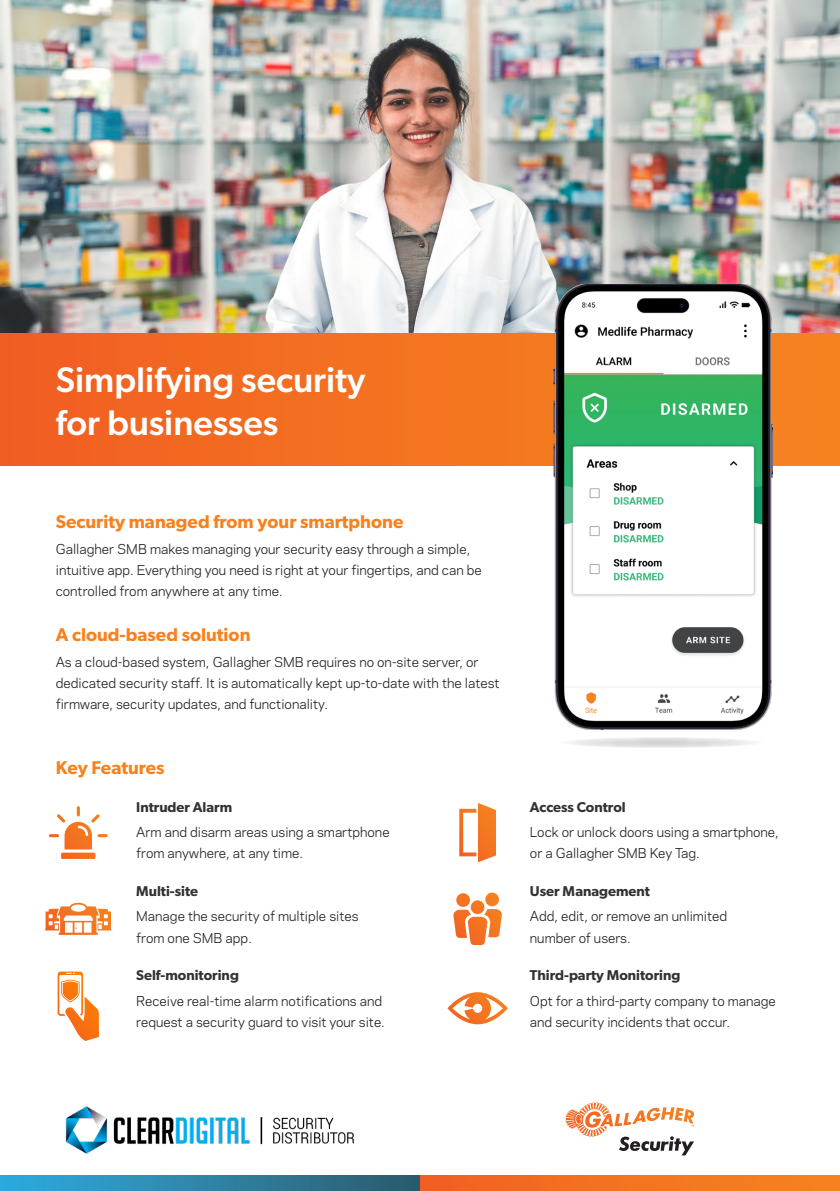
<style>
.page{position:relative;width:840px;height:1191px;background:#fff}
.page>*{position:absolute;margin:0;border:0;box-sizing:border-box;transform-origin:0 0}
.Top_Section_Header{font:500 35.6px/42.8px "Gibson";color:#fff}
.NEW_Subheader{font:600 18.6px "Gibson";color:#f5821f}
.NEW_Body_Header{font:600 14.2px "Gibson";color:#323232}
.NEW_Bodycopy{font:12.8px/21.4px "Galaxie Polaris";color:#231f20}
</style>
<div class="page">
<svg style="left:558px;top:737px;width:206px;height:11px"></svg>
<img style="left:0;top:0;width:839px;height:334px">
<svg style="left:0;top:334px;width:839px;height:131px;background:#f26d21"></svg>
<img style="left:553px;top:284px;width:219px;height:445px">
<svg style="left:49px;top:806px;width:59px;height:53px"></svg>
<svg style="left:45px;top:902px;width:66px;height:33px"></svg>
<svg style="left:58px;top:971px;width:41px;height:70px"></svg>
<svg style="left:453px;top:892px;width:49px;height:53px"></svg>
<svg style="left:459px;top:803px;width:36px;height:59px"></svg>
<svg style="left:447px;top:992px;width:60px;height:32px"></svg>
<div style="left:419px;top:1175px;width:420px;height:16px;background:linear-gradient(to right,#f16022,#f58420)"></div>
<svg style="left:565px;top:1102px;width:30px;height:34px"></svg>
<svg style="left:619px;top:1136px;width:74px;height:19px"></svg>
<img style="left:65px;top:1106px;width:290px;height:48px">
<div style="left:0;top:1175px;width:419px;height:16px;background:linear-gradient(to right,#2eace0,#2d5b6b)"></div>
<p class="Top_Section_Header" style="left:56px;top:358px;width:311px">Simplifying security for businesses</p>
<p class="NEW_Subheader" style="left:56px;top:510px;width:349px">Security managed from your smartphone</p>
<p class="NEW_Bodycopy" style="left:56px;top:537px;width:427px">Gallagher SMB makes managing your security easy through a simple, intuitive app. Everything you need is right at your fingertips, and can be controlled from anywhere at any time.</p>
<p class="NEW_Subheader" style="left:56px;top:623px;width:196px">A cloud-based solution</p>
<p class="NEW_Bodycopy" style="left:56px;top:650px;width:445px">As a cloud-based system, Gallagher SMB requires no on-site server, or dedicated security staff. It is automatically kept up-to-date with the latest firmware, security updates, and functionality.</p>
<p class="NEW_Subheader" style="left:56px;top:756px;width:110px">Key Features</p>
<p class="NEW_Body_Header" style="left:136px;top:798px;width:97px">Intruder Alarm</p>
<p class="NEW_Bodycopy" style="left:136px;top:820px;width:255px">Arm and disarm areas using a smartphone from anywhere, at any time.</p>
<p class="NEW_Body_Header" style="left:136px;top:882px;width:63px">Multi-site</p>
<p class="NEW_Bodycopy" style="left:136px;top:905px;width:224px">Manage the security of multiple sites from one SMB app.</p>
<p class="NEW_Body_Header" style="left:136px;top:967px;width:104px">Self-monitoring</p>
<p class="NEW_Bodycopy" style="left:136px;top:989px;width:250px">Receive real-time alarm notifications and request a security guard to visit your site.</p>
<p class="NEW_Body_Header" style="left:529px;top:798px;width:97px">Access Control</p>
<p class="NEW_Bodycopy" style="left:529px;top:820px;width:250px">Lock or unlock doors using a smartphone, or a Gallagher SMB Key Tag.</p>
<p class="NEW_Body_Header" style="left:529px;top:882px;width:121px">User Management</p>
<p class="NEW_Bodycopy" style="left:529px;top:905px;width:199px">Add, edit, or remove an unlimited number of users.</p>
<p class="NEW_Body_Header" style="left:529px;top:967px;width:152px">Third-party Monitoring</p>
<p class="NEW_Bodycopy" style="left:529px;top:989px;width:247px">Opt for a third-party company to manage and security incidents that occur.</p>
</div>
